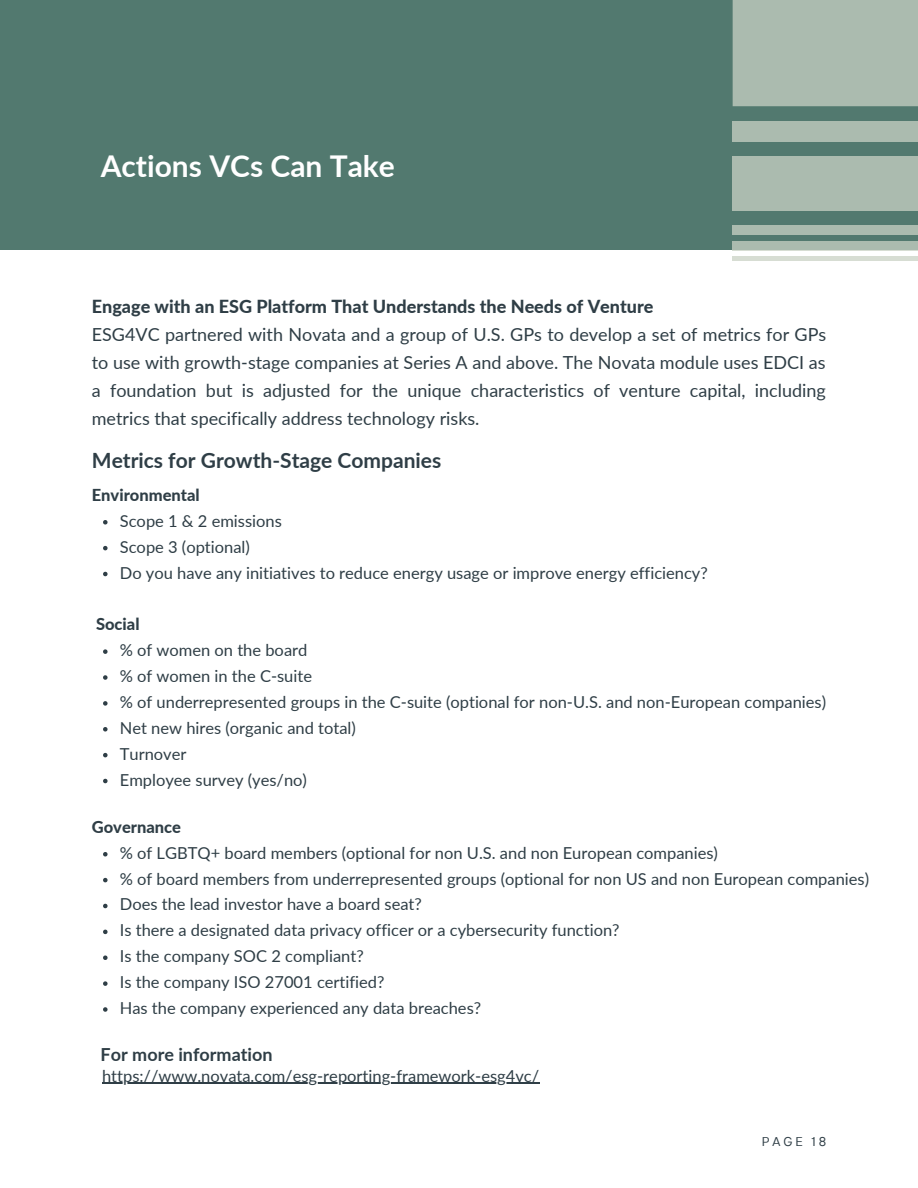
<style>
.page{position:relative;width:918px;height:1188px;background:#fff}
.page>*{position:absolute;margin:0;border:0;box-sizing:border-box;transform-origin:0 0}
.t1{font:700 30px "Lato";color:#fff}
.t2{font:700 21px "Lato";color:#2f3e46}
.t3{font:18px/28.2px "Lato";color:#2f3e46;text-align:justify}
.t4{font:800 18px "Lato";color:#2f3e46}
.t5{font:700 18px "Lato";color:#2f3e46}
.t6{font:16.5px "Lato";color:#2f3e46}
.t7{font:800 16.5px "Lato";color:#2f3e46}
.t8{font:12.75px "TT Interphases";letter-spacing:.23em;color:#2f3e46}
</style>
<div class="page">
<svg style="left:103px;top:520px;width:5px;height:5px"></svg>
<svg style="left:103px;top:546px;width:5px;height:4px"></svg>
<svg style="left:103px;top:572px;width:5px;height:4px"></svg>
<svg style="left:103px;top:649px;width:5px;height:5px"></svg>
<svg style="left:103px;top:675px;width:5px;height:5px"></svg>
<svg style="left:103px;top:701px;width:5px;height:5px"></svg>
<svg style="left:103px;top:727px;width:5px;height:5px"></svg>
<svg style="left:103px;top:753px;width:5px;height:4px"></svg>
<svg style="left:103px;top:779px;width:5px;height:4px"></svg>
<svg style="left:103px;top:852px;width:5px;height:4px"></svg>
<svg style="left:103px;top:878px;width:5px;height:4px"></svg>
<svg style="left:103px;top:904px;width:5px;height:4px"></svg>
<svg style="left:103px;top:930px;width:5px;height:4px"></svg>
<svg style="left:103px;top:955px;width:5px;height:5px"></svg>
<svg style="left:103px;top:981px;width:5px;height:5px"></svg>
<svg style="left:103px;top:1007px;width:5px;height:5px"></svg>
<hr style="left:102px;top:1083px;width:437px;height:1px;background:#2f3e46">
<div style="left:0;top:0;width:918px;height:250px;background:#52796f"></div>
<div style="left:733px;top:0;width:185px;height:106px;background:#abbbaf"></div>
<div style="left:733px;top:121px;width:185px;height:20px;background:#abbbaf"></div>
<div style="left:733px;top:156px;width:185px;height:54px;background:#abbbaf"></div>
<div style="left:733px;top:225px;width:185px;height:10px;background:#abbbaf"></div>
<div style="left:733px;top:241px;width:185px;height:9px;background:#abbbaf"></div>
<hr style="left:733px;top:257px;width:185px;height:4px;background:#d7ddd3">
<p class="t1" style="left:101px;top:147px;width:296px">Actions VCs Can Take</p>
<p class="t4" style="left:92px;top:295px;width:563px">Engage with an ESG Platform That Understands the Needs of Venture</p>
<p class="t3" style="left:92px;top:320px;width:736px">ESG4VC partnered with Novata and a group of U.S. GPs to develop a set of metrics for GPs to use with growth-stage companies at Series A and above. The Novata module uses EDCI as a foundation but is adjusted for the unique characteristics of venture capital, including metrics that specifically address technology risks.</p>
<p class="t2" style="left:92px;top:447px;width:351px">Metrics for Growth-Stage Companies</p>
<p class="t7" style="left:92px;top:485px;width:109px">Environmental</p>
<p class="t6" style="left:120px;top:510px;width:164px">Scope 1 &amp; 2 emissions</p>
<p class="t6" style="left:120px;top:536px;width:132px">Scope 3 (optional)</p>
<p class="t6" style="left:120px;top:562px;width:590px">Do you have any initiatives to reduce energy usage or improve energy efficiency?</p>
<p class="t7" style="left:96px;top:614px;width:45px">Social</p>
<p class="t6" style="left:120px;top:640px;width:189px">% of women on the board</p>
<p class="t6" style="left:120px;top:666px;width:194px">% of women in the C-suite</p>
<p class="t6" style="left:120px;top:692px;width:708px">% of underrepresented groups in the C-suite (optional for non-U.S. and non-European companies)</p>
<p class="t6" style="left:120px;top:717px;width:238px">Net new hires (organic and total)</p>
<p class="t6" style="left:120px;top:743px;width:68px">Turnover</p>
<p class="t6" style="left:120px;top:769px;width:189px">Employee survey (yes/no)</p>
<p class="t7" style="left:92px;top:817px;width:91px">Governance</p>
<p class="t6" style="left:120px;top:842px;width:600px">% of LGBTQ+ board members (optional for non U.S. and non European companies)</p>
<p class="t6" style="left:120px;top:868px;width:751px">% of board members from underrepresented groups (optional for non US and non European companies)</p>
<p class="t6" style="left:120px;top:894px;width:304px">Does the lead investor have a board seat?</p>
<p class="t6" style="left:120px;top:920px;width:501px">Is there a designated data privacy officer or a cybersecurity function?</p>
<p class="t6" style="left:120px;top:946px;width:245px">Is the company SOC 2 compliant?</p>
<p class="t6" style="left:120px;top:972px;width:266px">Is the company ISO 27001 certified?</p>
<p class="t6" style="left:120px;top:998px;width:363px">Has the company experienced any data breaches?</p>
<p class="t5" style="left:101px;top:1043px;width:173px">For more information</p>
<p class="t6" style="left:102px;top:1065px;width:439px">https://www.novata.com/esg-reporting-framework-esg4vc/</p>
<p class="t8" style="left:762px;top:1133px;width:66px">PAGE 18</p>
</div>
